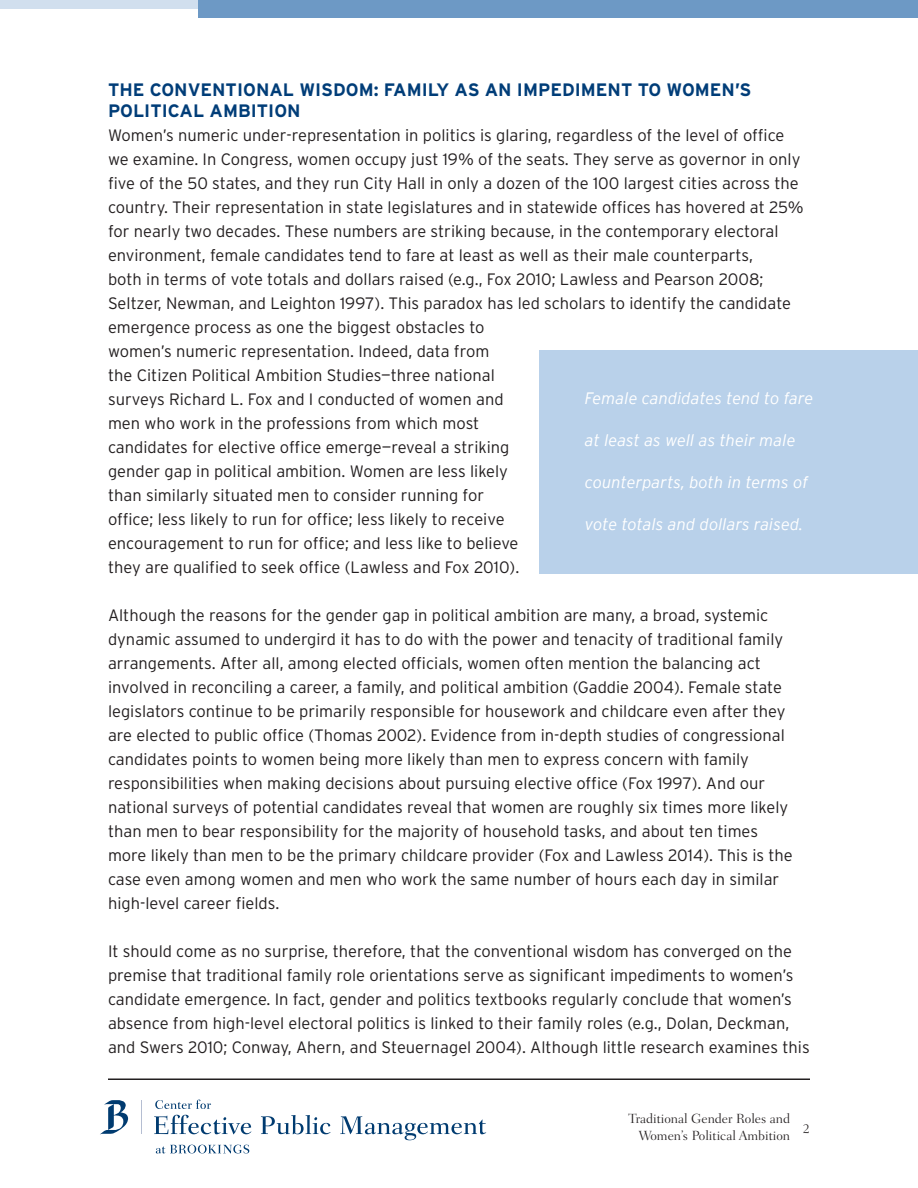
<style>
.page{position:relative;width:918px;height:1188px;background:#fff}
.page>*{position:absolute;margin:0;border:0;box-sizing:border-box;transform-origin:0 0}
.Blue_Subheader{font:700 18px/21px "Interstate";color:#003d78}
.Body_Copy{font:300 16.5px/24px "Interstate";color:#231f20}
.pullquote{font:italic 300 16.5px "Interstate";letter-spacing:.005em;color:#fff}
.Paper_Title{font:300 13.5px/16.5px "Fairfield LT Std";color:#231f20;text-align:right}
</style>
<div class="page">
<hr style="left:108px;top:1078px;width:702px;height:2px;background:#231f20">
<div style="left:198px;top:0;width:720px;height:18px;background:#6d99c5"></div>
<div style="left:0;top:0;width:198px;height:9px;background:#d1dfee"></div>
<svg style="left:155px;top:1100px;width:56px;height:9px"></svg>
<svg style="left:156px;top:1145px;width:93px;height:9px"></svg>
<hr style="left:141px;top:1100px;width:1px;height:34px;background:#b5bed2">
<svg style="left:100px;top:1100px;width:28px;height:34px"></svg>
<svg style="left:154px;top:1115px;width:97px;height:19px"></svg>
<svg style="left:261px;top:1115px;width:70px;height:19px"></svg>
<svg style="left:340px;top:1116px;width:146px;height:24px"></svg>
<div style="left:540px;top:350px;width:378px;height:224px;background:#b9d1ea"></div>
<p class="Blue_Subheader" style="left:108px;top:79px;width:645px">THE CONVENTIONAL WISDOM: FAMILY AS AN IMPEDIMENT TO WOMEN’S<br>POLITICAL AMBITION</p>
<p class="Body_Copy" style="left:108px;top:123px;width:697px">Women’s numeric under-representation in politics is glaring, regardless of the level of office we examine. In Congress, women occupy just 19% of the seats. They serve as governor in only five of the 50 states, and they run City Hall in only a dozen of the 100 largest cities across the country. Their representation in state legislatures and in statewide offices has hovered at 25% for nearly two decades. These numbers are striking because, in the contemporary electoral environment, female candidates tend to fare at least as well as their male counterparts,<br>both in terms of vote totals and dollars raised (e.g., Fox 2010; Lawless and Pearson 2008; Seltzer, Newman, and Leighton 1997). This paradox has led scholars to identify the candidate emergence process as one the biggest obstacles to<br>women’s numeric representation. Indeed, data from<br>the Citizen Political Ambition Studies—three national<br>surveys Richard L. Fox and I conducted of women and<br>men who work in the professions from which most<br>candidates for elective office emerge—reveal a striking<br>gender gap in political ambition. Women are less likely<br>than similarly situated men to consider running for<br>office; less likely to run for office; less likely to receive<br>encouragement to run for office; and less like to believe<br>they are qualified to seek office (Lawless and Fox 2010).</p>
<p class="Body_Copy" style="left:108px;top:603px;width:686px">Although the reasons for the gender gap in political ambition are many, a broad, systemic dynamic assumed to undergird it has to do with the power and tenacity of traditional family arrangements. After all, among elected officials, women often mention the balancing act involved in reconciling a career, a family, and political ambition (Gaddie 2004). Female state legislators continue to be primarily responsible for housework and childcare even after they are elected to public office (Thomas 2002). Evidence from in-depth studies of congressional candidates points to women being more likely than men to express concern with family responsibilities when making decisions about pursuing elective office (Fox 1997). And our national surveys of potential candidates reveal that women are roughly six times more likely than men to bear responsibility for the majority of household tasks, and about ten times more likely than men to be the primary childcare provider (Fox and Lawless 2014). This is the case even among women and men who work the same number of hours each day in similar high-level career fields.</p>
<p class="Body_Copy" style="left:108px;top:939px;width:703px">It should come as no surprise, therefore, that the conventional wisdom has converged on the premise that traditional family role orientations serve as significant impediments to women’s candidate emergence. In fact, gender and politics textbooks regularly conclude that women’s absence from high-level electoral politics is linked to their family roles (e.g., Dolan, Deckman, and Swers 2010; Conway, Ahern, and Steuernagel 2004). Although little research examines this</p>
<p class="pullquote" style="left:585px;top:389px;width:230px">Female candidates tend to fare</p>
<p class="pullquote" style="left:585px;top:431px;width:212px">at least as well as their male</p>
<p class="pullquote" style="left:585px;top:473px;width:225px">counterparts, both in terms of</p>
<p class="pullquote" style="left:585px;top:515px;width:220px">vote totals and dollars raised.</p>
<p class="Paper_Title" style="left:628px;top:1110px;width:163px">Traditional Gender Roles and<br>Women’s Political Ambition</p>
<p class="Paper_Title" style="left:803px;top:1121px;width:9px">2</p>
</div>
